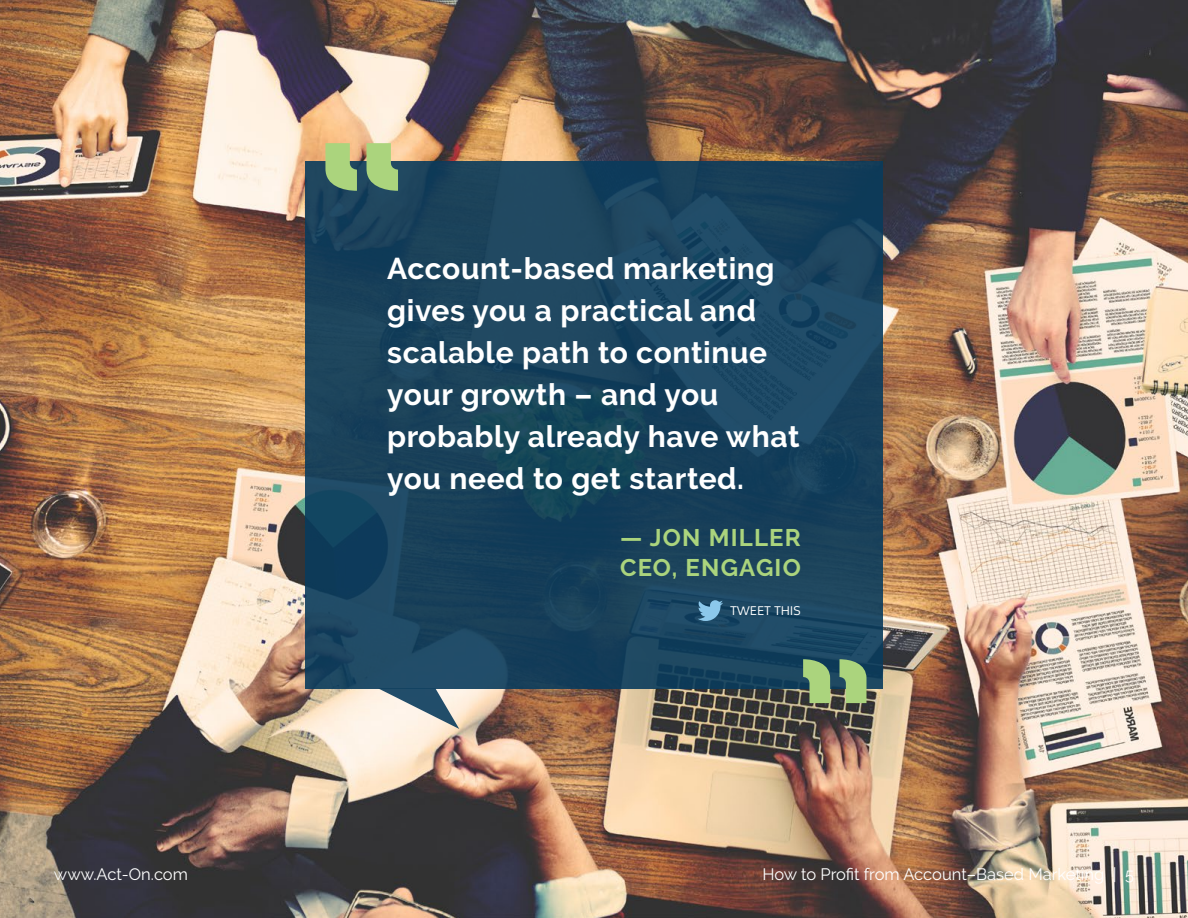
<style>
.page{position:relative;width:1188px;height:918px;background:#fff}
.page>*{position:absolute;margin:0;border:0;box-sizing:border-box;transform-origin:0 0}
.t1{font:700 30px/42px "Raleway";letter-spacing:.02em;color:#fff}
.t2{font:700 24px/30px "Raleway";letter-spacing:.05em;color:#abd47d}
.t3{font:16.5px "Raleway";color:#fff}
.t4{font:12px "Oxygen";letter-spacing:.04em;color:#fff}
</style>
<div class="page">
<img style="left:0;top:0;width:1188px;height:918px">
<div style="left:305px;top:161px;width:578px;height:527px;background:linear-gradient(to right,#1a435c,#1a445f)"></div>
<svg style="left:378px;top:688px;width:81px;height:41px;background:#adb5b8"></svg>
<svg style="left:803px;top:659px;width:64px;height:44px;background:#7fa36f"></svg>
<svg style="left:325px;top:143px;width:73px;height:48px;background:#97b478"></svg>
<svg style="left:698px;top:600px;width:25px;height:21px"></svg>
<p class="t1" style="left:387px;top:248px;width:414px">Account-based marketing gives you a practical and scalable path to continue your growth – and you probably already have what you need to get started.</p>
<p class="t2" style="left:620px;top:523px;width:182px">— JON MILLER<br>CEO, ENGAGIO</p>
<p class="t4" style="left:731px;top:604px;width:72px">TWEET THIS</p>
<p class="t3" style="left:54px;top:864px;width:135px">www.Act-On.com</p>
<p class="t3" style="left:762px;top:864px;width:373px">How to Profit from Account–Based Marketing | 5</p>
</div>
